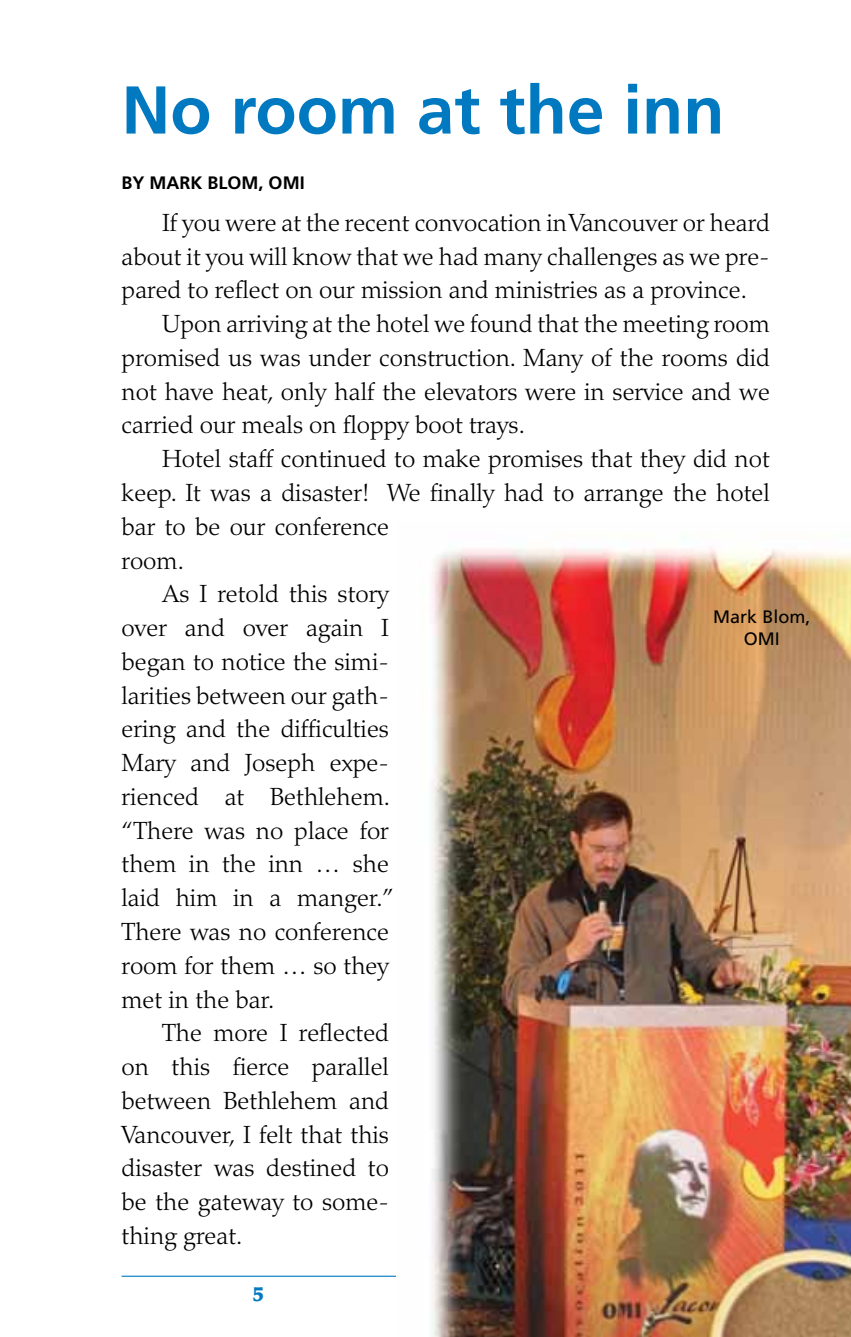
<style>
.page{position:relative;width:851px;height:1337px;background:#fff}
.page>*{position:absolute;margin:0;border:0;box-sizing:border-box;transform-origin:0 0}
.t1{font:700 67.5px "Frutiger";color:#0079c1}
.t2{font:300 24.75px "Palatino";color:#000}
.t3{font:900 20.25px "Palatino";color:#0079c1}
.t4{font:700 18px "Frutiger";color:#000}
.t5{font:18px/22.5px "Frutiger";color:#000;text-align:center}
</style>
<div class="page">
<hr style="left:122px;top:1275px;width:405px;height:1px;background:#0079c1">
<img style="left:396px;top:546px;width:454px;height:790px">
<h1 class="t1" style="left:122px;top:70px;width:604px">No room at the inn</h1>
<p class="t4" style="left:122px;top:172px;width:58px">By Mark</p>
<p class="t4" style="left:208px;top:172px;width:99px">Blom, OMI</p>
<p class="t2" style="left:162px;top:208px;width:609px">If you were at the recent convocation in Vancouver or heard</p>
<p class="t2" style="left:122px;top:242px;width:649px">about it you will know that we had many challenges as we pre-</p>
<p class="t2" style="left:122px;top:276px;width:626px">pared to reflect on our mission and ministries as a province.</p>
<p class="t2" style="left:162px;top:309px;width:609px">Upon arriving at the hotel we found that the meeting room</p>
<p class="t2" style="left:122px;top:343px;width:650px">promised us was under construction. Many of the rooms did</p>
<p class="t2" style="left:122px;top:377px;width:649px">not have heat, only half the elevators were in service and we</p>
<p class="t2" style="left:122px;top:411px;width:405px">carried our meals on floppy boot trays.</p>
<p class="t2" style="left:162px;top:444px;width:609px">Hotel staff continued to make promises that they did not</p>
<p class="t2" style="left:122px;top:478px;width:649px">keep. It was a disaster! We finally had to arrange the hotel</p>
<p class="t2" style="left:122px;top:512px;width:269px">bar to be our conference</p>
<p class="t2" style="left:122px;top:546px;width:64px">room.</p>
<p class="t2" style="left:162px;top:579px;width:228px">As I retold this story</p>
<p class="t2" style="left:122px;top:613px;width:269px">over and over again I</p>
<p class="t2" style="left:122px;top:647px;width:269px">began to notice the simi-</p>
<p class="t2" style="left:122px;top:681px;width:269px">larities between our gath-</p>
<p class="t2" style="left:122px;top:714px;width:269px">ering and the difficulties</p>
<p class="t2" style="left:122px;top:748px;width:269px">Mary and Joseph expe-</p>
<p class="t2" style="left:122px;top:782px;width:270px">rienced at Bethlehem.</p>
<p class="t2" style="left:122px;top:816px;width:269px">“There was no place for</p>
<p class="t2" style="left:122px;top:849px;width:269px">them in the inn … she</p>
<p class="t2" style="left:122px;top:883px;width:274px">laid him in a manger.”</p>
<p class="t2" style="left:122px;top:917px;width:269px">There was no conference</p>
<p class="t2" style="left:122px;top:951px;width:269px">room for them … so they</p>
<p class="t2" style="left:122px;top:984px;width:154px">met in the bar.</p>
<p class="t2" style="left:162px;top:1018px;width:228px">The more I reflected</p>
<p class="t2" style="left:122px;top:1052px;width:269px">on this fierce parallel</p>
<p class="t2" style="left:122px;top:1086px;width:269px">between Bethlehem and</p>
<p class="t2" style="left:122px;top:1119px;width:269px">Vancouver, I felt that this</p>
<p class="t2" style="left:122px;top:1153px;width:269px">disaster was destined to</p>
<p class="t2" style="left:122px;top:1187px;width:269px">be the gateway to some-</p>
<p class="t2" style="left:122px;top:1221px;width:122px">thing great.</p>
<p class="t5" style="left:713px;top:605px;width:99px">Mark Blom,<br>OMI</p>
<p class="t3" style="left:252px;top:1282px;width:13px">5</p>
</div>
